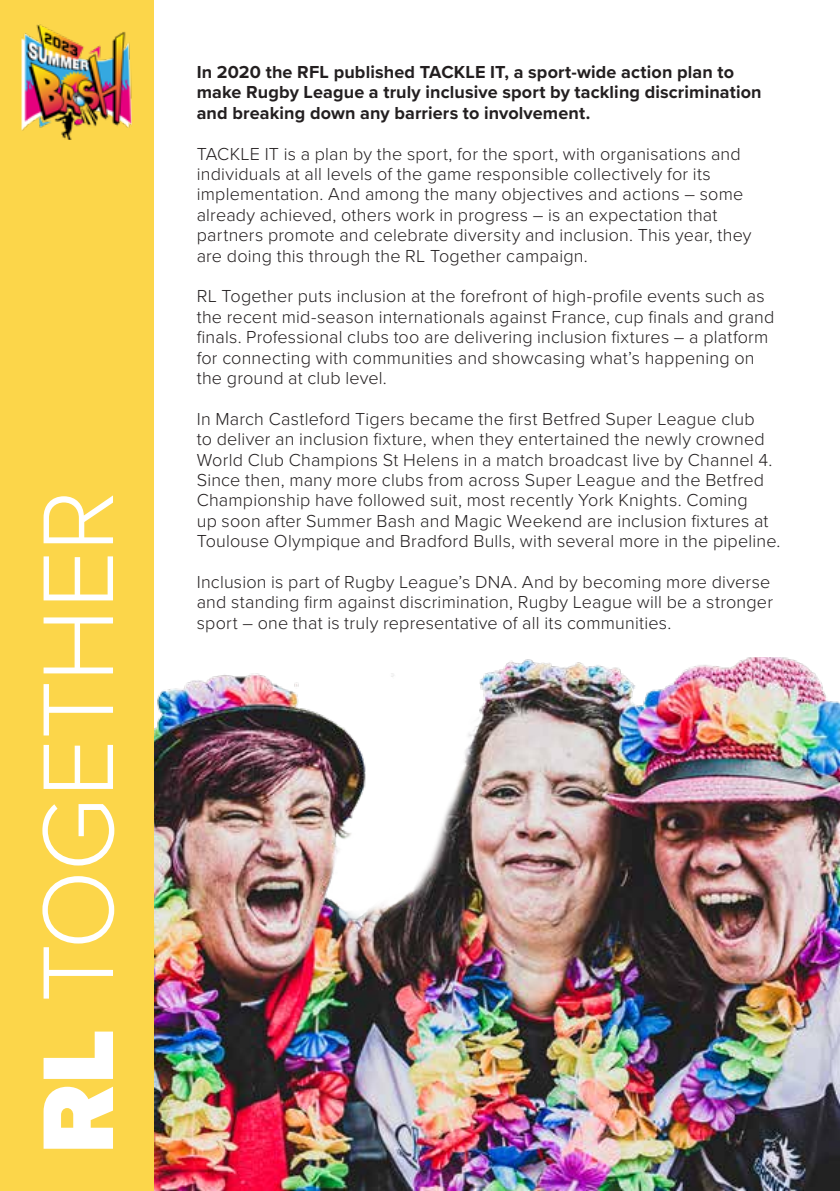
<style>
.page{position:relative;width:840px;height:1191px;background:#fff}
.page>*{position:absolute;margin:0;border:0;box-sizing:border-box;transform-origin:0 0}
.t1{font:300 104px "Proxima Nova";letter-spacing:-.015em;color:#fff}
.t2{font:300 18px/20.4px "Proxima Nova";letter-spacing:.01em;color:#231f20}
.t3{font:700 18px/20.4px "Proxima Nova";letter-spacing:.01em;color:#231f20}
.s1{font-weight:900}
</style>
<div class="page">
<img style="left:153px;top:658px;width:686px;height:533px">
<div style="left:0;top:0;width:153px;height:1191px;background:#fcd64a"></div>
<img style="left:22px;top:25px;width:109px;height:115px">
<h1 class="t1" style="left:1px;top:1154px;width:665px;rotate:-90deg"><span class="s1">RL</span> TOGETHER</h1>
<p class="t3" style="left:197px;top:61px;width:566px">In 2020 the RFL published TACKLE IT, a sport-wide action plan to make Rugby League a truly inclusive sport by tackling discrimination and breaking down any barriers to involvement.</p>
<p class="t2" style="left:197px;top:142px;width:556px">TACKLE IT is a plan by the sport, for the sport, with organisations and individuals at all levels of the game responsible collectively for its implementation. And among the many objectives and actions – some already achieved, others work in progress – is an expectation that partners promote and celebrate diversity and inclusion. This year, they are doing this through the RL Together campaign.</p>
<p class="t2" style="left:197px;top:285px;width:579px">RL Together puts inclusion at the forefront of high-profile events such as the recent mid-season internationals against France, cup finals and grand finals. Professional clubs too are delivering inclusion fixtures – a platform for connecting with communities and showcasing what’s happening on the ground at club level.</p>
<p class="t2" style="left:197px;top:407px;width:585px">In March Castleford Tigers became the first Betfred Super League club<br>to deliver an inclusion fixture, when they entertained the newly crowned World Club Champions St Helens in a match broadcast live by Channel 4.<br>Since then, many more clubs from across Super League and the Betfred Championship have followed suit, most recently York Knights. Coming<br>up soon after Summer Bash and Magic Weekend are inclusion fixtures at Toulouse Olympique and Bradford Bulls, with several more in the pipeline.</p>
<p class="t2" style="left:197px;top:571px;width:577px">Inclusion is part of Rugby League’s DNA. And by becoming more diverse and standing firm against discrimination, Rugby League will be a stronger sport – one that is truly representative of all its communities.</p>
</div>
